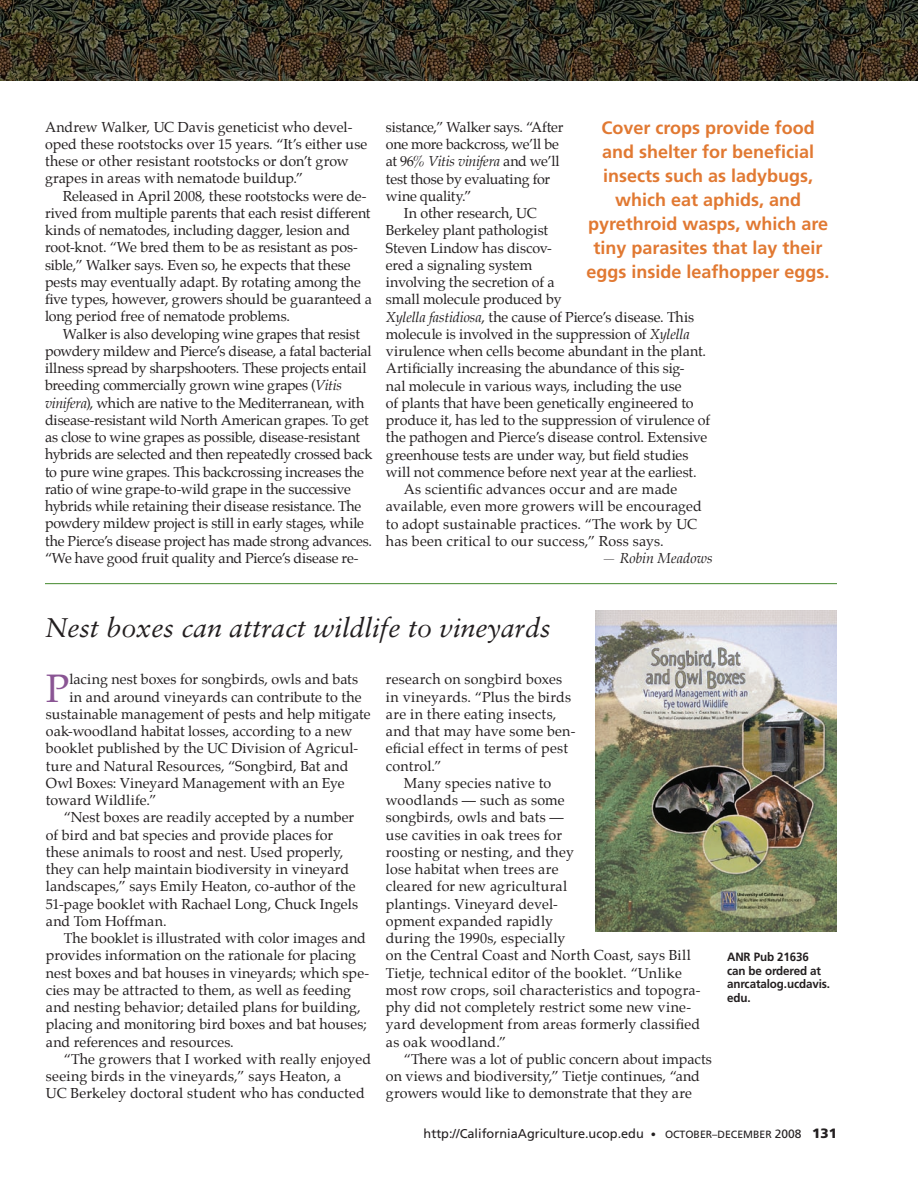
<style>
.page{position:relative;width:918px;height:1188px;background:#fff}
.page>*{position:absolute;margin:0;border:0;box-sizing:border-box;transform-origin:0 0}
.t1{font:39px "Palatino";color:#8a5594}
.t2{font:italic 27px "Sabon";color:#231f20}
.t3{font:700 18px/24px "Frutiger";color:#e17932;text-align:center}
.t4{font:14.25px/17.2px "Palatino";color:#231f20}
.t5{font:14.25px "Palatino";letter-spacing:.02em;color:#231f20}
.t6{font:14.25px "Palatino";letter-spacing:-.02em;color:#231f20}
.t7{font:14.25px "Palatino";letter-spacing:-.03em;color:#231f20}
.t8{font:14.25px "Palatino";letter-spacing:.025em;color:#231f20}
.t9{font:italic 14.25px "Palatino";letter-spacing:.005em;color:#231f20}
.t10{font:12.75px "Frutiger";color:#231f20}
.t11{font:700 12px/13.5px "Frutiger";letter-spacing:-.01em;color:#231f20}
.s1{font-style:italic}
.s2{font-size:10.5px}
.s3{font-size:12px}
.s4{font-weight:900;font-size:13.5px}
</style>
<div class="page">
<img style="left:0;top:0;width:918px;height:81px">
<img style="left:596px;top:610px;width:241px;height:321px">
<hr style="left:45px;top:583px;width:792px;height:1px;background:#589644">
<p class="t4" style="left:45px;top:119px;width:324px">Andrew Walker, UC Davis geneticist who devel&shy;oped these rootstocks over 15 years. “It’s either use these or other resistant rootstocks or don’t grow grapes in areas with nematode buildup.”</p>
<p class="t4" style="left:45px;top:188px;width:329px;text-indent:18px">Released in April 2008, these rootstocks were de&shy;rived from multiple parents that each resist different kinds of nematodes, including dagger, lesion and root-knot. “We bred them to be as resistant as pos&shy;sible,” Walker says. Even so, he expects that these pests may eventually adapt. By rotating among the five types, however, growers should be guaranteed a long period free of nematode problems.</p>
<p class="t4" style="left:45px;top:326px;width:329px;text-indent:18px">Walker is also developing wine grapes that resist powdery mildew and Pierce’s disease, a fatal bacterial illness spread by sharpshooters. These projects entail breeding commercially grown wine grapes (<span class="s1">Vitis vinifera</span>), which are native to the Mediterranean, with disease-resistant wild North American grapes. To get as close to wine grapes as possible, disease-resistant hybrids are selected and then repeatedly crossed back to pure wine grapes. This backcrossing increases the ratio of wine grape-to-wild grape in the successive hybrids while retaining their disease resistance. The powdery mildew project is still in early stages, while the Pierce’s disease project has made strong advances. “We have good fruit quality and Pierce’s disease re-</p>
<p class="t3" style="left:587px;top:115px;width:245px">Cover crops provide food and shelter for beneficial insects such as ladybugs, which eat aphids, and pyrethroid wasps, which are tiny parasites that lay their eggs inside leafhopper eggs.</p>
<p class="t4" style="left:386px;top:119px;width:179px">sistance,” Walker says. “After</p>
<p class="t6" style="left:386px;top:135px;width:175px">one more backcross, we’ll be</p>
<p class="t7" style="left:386px;top:152px;width:175px">at 96% <span class="s1">Vitis vinifera</span> and we’ll</p>
<p class="t6" style="left:386px;top:169px;width:166px">test those by evaluating for</p>
<p class="t4" style="left:386px;top:188px;width:87px">wine quality.”</p>
<p class="t4" style="left:404px;top:206px;width:134px">In other research, UC</p>
<p class="t4" style="left:386px;top:223px;width:164px">Berkeley plant pathologist</p>
<p class="t4" style="left:386px;top:240px;width:168px">Steven Lindow has discov-</p>
<p class="t4" style="left:386px;top:258px;width:148px">ered a signaling system</p>
<p class="t4" style="left:386px;top:275px;width:170px">involving the secretion of a</p>
<p class="t4" style="left:386px;top:292px;width:177px">small molecule produced by</p>
<p class="t4" style="left:386px;top:309px;width:310px"><span class="s1">Xylella fastidiosa</span>, the cause of Pierce’s disease. This</p>
<p class="t4" style="left:386px;top:327px;width:305px">molecule is involved in the suppression of <span class="s1">Xylella</span></p>
<p class="t4" style="left:386px;top:344px;width:322px">virulence when cells become abundant in the plant.</p>
<p class="t4" style="left:386px;top:361px;width:300px">Artificially increasing the abundance of this sig-</p>
<p class="t4" style="left:386px;top:378px;width:297px">nal molecule in various ways, including the use</p>
<p class="t4" style="left:386px;top:396px;width:309px">of plants that have been genetically engineered to</p>
<p class="t4" style="left:386px;top:413px;width:326px">produce it, has led to the suppression of virulence of</p>
<p class="t4" style="left:386px;top:430px;width:323px">the pathogen and Pierce’s disease control. Extensive</p>
<p class="t4" style="left:386px;top:447px;width:304px">greenhouse tests are under way, but field studies</p>
<p class="t4" style="left:386px;top:465px;width:312px">will not commence before next year at the earliest.</p>
<p class="t4" style="left:404px;top:482px;width:275px">As scientific advances occur and are made</p>
<p class="t4" style="left:386px;top:499px;width:318px">available, even more growers will be encouraged</p>
<p class="t4" style="left:386px;top:516px;width:313px">to adopt sustainable practices. “The work by UC</p>
<p class="t5" style="left:386px;top:532px;width:279px">has been critical to our success,” Ross says.</p>
<p class="t9" style="left:602px;top:550px;width:112px">— Robin Meadows</p>
<h2 class="t2" style="left:45px;top:612px;width:507px">Nest boxes can attract wildlife to vineyards</h2>
<p class="t4" style="left:386px;top:672px;width:178px">research on songbird boxes</p>
<p class="t4" style="left:386px;top:689px;width:187px">in vineyards. “Plus the birds</p>
<p class="t8" style="left:386px;top:705px;width:172px">are in there eating insects,</p>
<p class="t4" style="left:386px;top:724px;width:191px">and that may have some ben-</p>
<p class="t5" style="left:386px;top:739px;width:184px">eficial effect in terms of pest</p>
<p class="t4" style="left:386px;top:758px;width:57px">control.”</p>
<p class="t4" style="left:404px;top:776px;width:149px">Many species native to</p>
<p class="t4" style="left:386px;top:793px;width:180px">woodlands — such as some</p>
<p class="t4" style="left:386px;top:810px;width:179px">songbirds, owls and bats —</p>
<p class="t5" style="left:386px;top:825px;width:178px">use cavities in oak trees for</p>
<p class="t4" style="left:386px;top:845px;width:190px">roosting or nesting, and they</p>
<p class="t4" style="left:386px;top:862px;width:174px">lose habitat when trees are</p>
<p class="t4" style="left:386px;top:879px;width:183px">cleared for new agricultural</p>
<p class="t4" style="left:386px;top:896px;width:174px">plantings. Vineyard devel-</p>
<p class="t4" style="left:386px;top:914px;width:169px">opment expanded rapidly</p>
<p class="t5" style="left:386px;top:929px;width:181px">during the 1990s, especially</p>
<p class="t4" style="left:386px;top:948px;width:306px">on the Central Coast and North Coast, says Bill</p>
<p class="t4" style="left:386px;top:965px;width:297px">Tietje, technical editor of the booklet. “Unlike</p>
<p class="t4" style="left:386px;top:983px;width:316px">most row crops, soil characteristics and topogra-</p>
<p class="t4" style="left:386px;top:1000px;width:307px">phy did not completely restrict some new vine-</p>
<p class="t4" style="left:386px;top:1017px;width:316px">yard development from areas formerly classified</p>
<p class="t5" style="left:386px;top:1033px;width:122px">as oak woodland.”</p>
<p class="t4" style="left:404px;top:1052px;width:310px">“There was a lot of public concern about impacts</p>
<p class="t4" style="left:386px;top:1069px;width:316px">on views and biodiversity,” Tietje continues, “and</p>
<p class="t4" style="left:386px;top:1086px;width:308px">growers would like to demonstrate that they are</p>
<h1 class="t1" style="left:46px;top:663px;width:25px">P</h1>
<p class="t4" style="left:69px;top:672px;width:290px">lacing nest boxes for songbirds, owls and bats</p>
<p class="t4" style="left:69px;top:689px;width:294px">in and around vineyards can contribute to the</p>
<p class="t4" style="left:46px;top:707px;width:326px">sustainable management of pests and help mitigate</p>
<p class="t4" style="left:46px;top:724px;width:308px">oak-woodland habitat losses, according to a new</p>
<p class="t4" style="left:46px;top:741px;width:314px">booklet published by the UC Division of Agricul-</p>
<p class="t4" style="left:46px;top:758px;width:304px">ture and Natural Resources, “Songbird, Bat and</p>
<p class="t4" style="left:46px;top:776px;width:300px">Owl Boxes: Vineyard Management with an Eye</p>
<p class="t4" style="left:46px;top:793px;width:112px">toward Wildlife.”</p>
<p class="t4" style="left:64px;top:810px;width:292px">“Nest boxes are readily accepted by a number</p>
<p class="t4" style="left:46px;top:827px;width:289px">of bird and bat species and provide places for</p>
<p class="t4" style="left:46px;top:845px;width:299px">these animals to roost and nest. Used properly,</p>
<p class="t4" style="left:46px;top:862px;width:305px">they can help maintain biodiversity in vineyard</p>
<p class="t4" style="left:46px;top:879px;width:311px">landscapes,” says Emily Heaton, co-author of the</p>
<p class="t4" style="left:46px;top:896px;width:314px">51-page booklet with Rachael Long, Chuck Ingels</p>
<p class="t4" style="left:46px;top:914px;width:122px">and Tom Hoffman.</p>
<p class="t4" style="left:64px;top:931px;width:304px">The booklet is illustrated with color images and</p>
<p class="t4" style="left:46px;top:948px;width:312px">provides information on the rationale for placing</p>
<p class="t4" style="left:46px;top:965px;width:325px">nest boxes and bat houses in vineyards; which spe-</p>
<p class="t4" style="left:46px;top:983px;width:307px">cies may be attracted to them, as well as feeding</p>
<p class="t4" style="left:46px;top:1000px;width:316px">and nesting behavior; detailed plans for building,</p>
<p class="t4" style="left:46px;top:1017px;width:322px">placing and monitoring bird boxes and bat houses;</p>
<p class="t4" style="left:46px;top:1034px;width:189px">and references and resources.</p>
<p class="t4" style="left:64px;top:1052px;width:309px">“The growers that I worked with really enjoyed</p>
<p class="t4" style="left:46px;top:1069px;width:297px">seeing birds in the vineyards,” says Heaton, a</p>
<p class="t4" style="left:46px;top:1086px;width:320px">UC Berkeley doctoral student who has conducted</p>
<p class="t11" style="left:727px;top:950px;width:105px">ANR Pub 21636 can be ordered at anrcatalog.ucdavis. edu.</p>
<p class="t10" style="left:424px;top:1126px;width:415px">http://CaliforniaAgriculture.ucop.edu <span class="s2">• October–December</span> <span class="s3">2008</span> <span class="s4">131</span></p>
</div>
